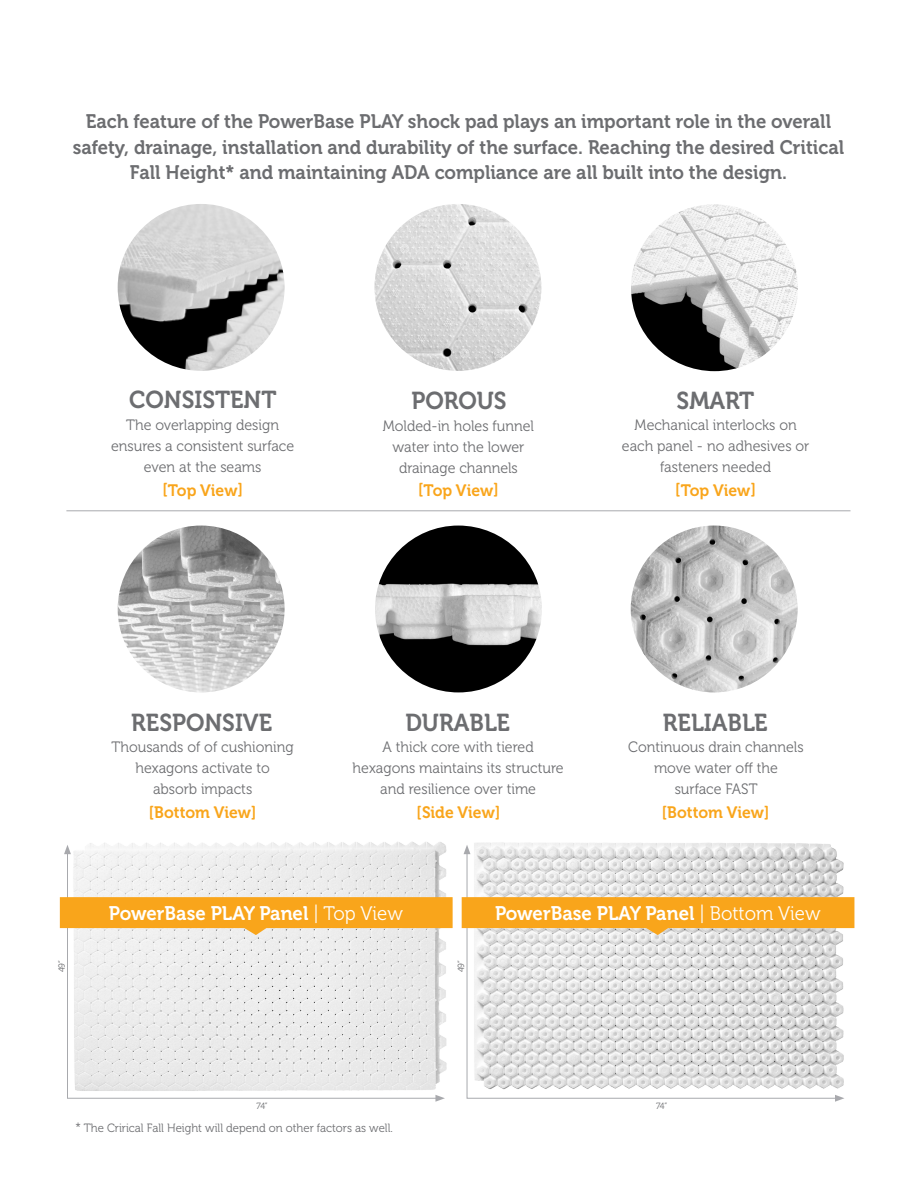
<style>
.page{position:relative;width:918px;height:1188px;background:#fff}
.page>*{position:absolute;margin:0;border:0;box-sizing:border-box;transform-origin:0 0}
.t1{font:24.45px "Museo 700";color:#6c6d70;scale:.95 1}
.t2{font:19.65px "Museo 700";color:#fff;scale:.95 1}
.t3{font:19.5px/25.5px "Museo 700";color:#6c6d70;text-align:center;scale:.95 1}
.t4{font:16.5px "Museo 700";color:#f9a51b;scale:.95 1}
.t5{font:15px/21px "Museo 300";color:#6c6d70;text-align:center;scale:.95 1}
.t6{font:12px "Museo 300";color:#6c6d70;scale:.95 1}
.t7{font:9px "Museo 300";letter-spacing:-.035em;color:#6c6d70;scale:.95 1}
.s1{font-family:"Museo 300"}
</style>
<div class="page">
<img style="left:59px;top:842px;width:373px;height:257px">
<img style="left:432px;top:842px;width:423px;height:260px">
<img style="left:118px;top:204px;width:167px;height:167px;border-radius:83px">
<img style="left:374px;top:204px;width:167px;height:167px;border-radius:83px">
<img style="left:375px;top:526px;width:167px;height:166px;border-radius:83px">
<img style="left:118px;top:526px;width:167px;height:166px;border-radius:83px">
<img style="left:631px;top:526px;width:167px;height:166px;border-radius:83px">
<svg style="left:60px;top:897px;width:393px;height:38px;background:#f6b240"></svg>
<svg style="left:462px;top:897px;width:392px;height:38px;background:#f4af3e"></svg>
<hr style="left:66px;top:511px;width:784px;height:1px;background:#a8a9ad">
<img style="left:631px;top:204px;width:167px;height:167px;border-radius:83px">
<p class="t3" style="left:73px;top:109px;width:813px">Each feature of the PowerBase PLAY shock pad plays an important role in the overall safety, drainage, installation and durability of the surface. Reaching the desired Critical<br>Fall Height* and maintaining ADA compliance are all built into the design.</p>
<p class="t1" style="left:129px;top:386px;width:157px">CONSISTENT</p>
<p class="t5" style="left:111px;top:414px;width:194px">The overlapping design ensures a consistent surface even at the seams</p>
<p class="t1" style="left:411px;top:387px;width:102px">POROUS</p>
<p class="t5" style="left:383px;top:416px;width:161px">Molded-in holes funnel water into the lower drainage channels</p>
<p class="t1" style="left:677px;top:387px;width:83px">SMART</p>
<p class="t5" style="left:622px;top:415px;width:199px">Mechanical interlocks on each panel - no adhesives or fasteners needed</p>
<p class="t4" style="left:162px;top:481px;width:86px">[Top View]</p>
<p class="t4" style="left:418px;top:481px;width:86px">[Top View]</p>
<p class="t4" style="left:675px;top:481px;width:86px">[Top View]</p>
<p class="t1" style="left:131px;top:709px;width:150px">RESPONSIVE</p>
<p class="t1" style="left:663px;top:709px;width:112px">RELIABLE</p>
<p class="t5" style="left:112px;top:737px;width:193px">Thousands of of cushioning hexagons activate to absorb impacts</p>
<p class="t5" style="left:628px;top:737px;width:186px">Continuous drain channels move water off the</p>
<p class="t1" style="left:405px;top:709px;width:111px">DURABLE</p>
<p class="t5" style="left:353px;top:737px;width:224px">A thick core with tiered hexagons maintains its structure and resilience over time</p>
<p class="t5" style="left:675px;top:779px;width:89px">surface FAST</p>
<p class="t4" style="left:149px;top:803px;width:115px">[Bottom View]</p>
<p class="t4" style="left:417px;top:803px;width:90px">[Side View]</p>
<p class="t4" style="left:662px;top:803px;width:115px">[Bottom View]</p>
<p class="t2" style="left:109px;top:903px;width:311px">PowerBase PLAY Panel <span class="s1">| Top View</span></p>
<p class="t2" style="left:495px;top:903px;width:344px">PowerBase PLAY Panel <span class="s1">| Bottom View</span></p>
<p class="t7" style="left:57px;top:972px;width:14px;rotate:-90deg">49”</p>
<p class="t7" style="left:456px;top:972px;width:14px;rotate:-90deg">49”</p>
<p class="t7" style="left:256px;top:1101px;width:13px">74”</p>
<p class="t7" style="left:656px;top:1101px;width:13px">74”</p>
<p class="t6" style="left:75px;top:1122px;width:336px">* The Crirical Fall Height will depend on other factors as well.</p>
</div>
